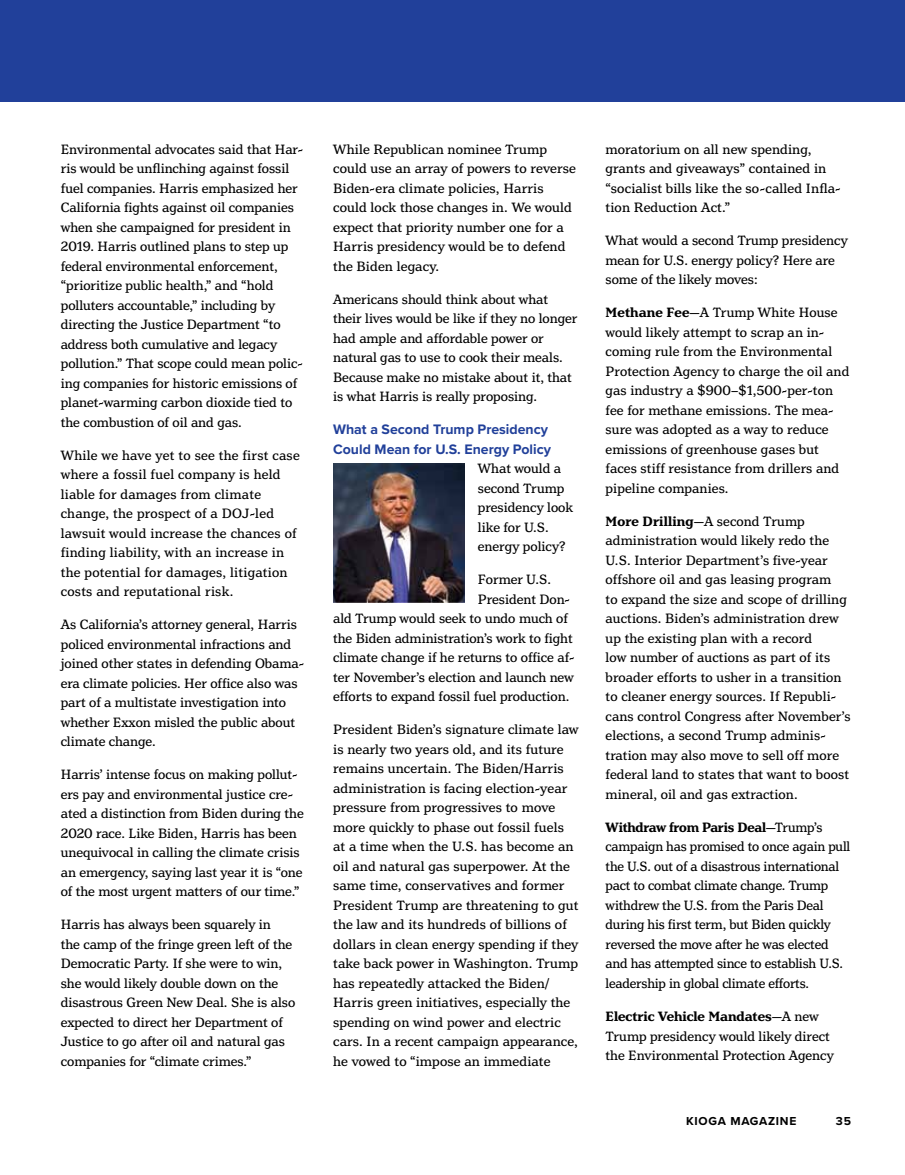
<style>
.page{position:relative;width:905px;height:1175px;background:#fff}
.page>*{position:absolute;margin:0;border:0;box-sizing:border-box;transform-origin:0 0}
.t1{font:14.25px/19.5px "Henriette";color:#000}
.t2{font:14.25px/19.5px "Henriette";letter-spacing:.02em;color:#000}
.t3{font:700 14.25px/19.5px "Proxima Nova";color:#21409a}
.t4{font:700 12px "Proxima Nova";letter-spacing:.06em;color:#000}
.s1{font-weight:700}
</style>
<div class="page">
<div style="left:0;top:0;width:904px;height:101px;background:#21409a"></div>
<img style="left:333px;top:464px;width:131px;height:139px">
<p class="t1" style="left:61px;top:139px;width:244px">Environmental advocates said that Har&shy;ris would be unflinching against fossil fuel companies. Harris emphasized her California fights against oil companies when she campaigned for president in 2019. Harris outlined plans to step up federal environmental enforcement, “prioritize public health,” and “hold polluters accountable,” including by directing the Justice Department “to address both cumulative and legacy pollution.” That scope could mean polic&shy;ing companies for historic emissions of planet-warming carbon dioxide tied to the combustion of oil and gas.</p>
<p class="t2" style="left:61px;top:445px;width:240px">While we have yet to see the first case where a fossil fuel company is held liable for damages from climate change, the prospect of a DOJ-led lawsuit would increase the chances of finding liability, with an increase in the potential for damages, litigation costs and reputational risk.</p>
<p class="t1" style="left:61px;top:615px;width:245px">As California’s attorney general, Harris policed environmental infractions and joined other states in defending Obama&shy;era climate policies. Her office also was part of a multistate investigation into whether Exxon misled the public about climate change.</p>
<p class="t1" style="left:61px;top:765px;width:244px">Harris’ intense focus on making pollut&shy;ers pay and environmental justice cre&shy;ated a distinction from Biden during the 2020 race. Like Biden, Harris has been unequivocal in calling the climate crisis an emergency, saying last year it is “one of the most urgent matters of our time.”</p>
<p class="t1" style="left:61px;top:915px;width:236px">Harris has always been squarely in<br>the camp of the fringe green left of the Democratic Party. If she were to win, she would likely double down on the disastrous Green New Deal. She is also expected to direct her Department of Justice to go after oil and natural gas companies for “climate crimes.”</p>
<p class="t1" style="left:333px;top:139px;width:244px">While Republican nominee Trump could use an array of powers to reverse Biden-era climate policies, Harris could lock those changes in. We would expect that priority number one for a Harris presidency would be to defend the Biden legacy.</p>
<p class="t1" style="left:333px;top:289px;width:246px">Americans should think about what their lives would be like if they no longer had ample and affordable power or natural gas to use to cook their meals.<br>Because make no mistake about it, that is what Harris is really proposing.</p>
<p class="t3" style="left:333px;top:419px;width:219px">What a Second Trump Presidency<br>Could Mean for U.S. Energy Policy</p>
<p class="t1" style="left:478px;top:459px;width:97px">What would a second Trump presidency look like for U.S. energy policy?</p>
<p class="t1" style="left:478px;top:570px;width:74px">Former U.S.</p>
<p class="t1" style="left:478px;top:589px;width:93px">President Don-</p>
<p class="t1" style="left:333px;top:609px;width:236px">ald Trump would seek to undo much of</p>
<p class="t1" style="left:333px;top:628px;width:241px">the Biden administration’s work to fight</p>
<p class="t1" style="left:333px;top:648px;width:243px">climate change if he returns to office af-</p>
<p class="t1" style="left:333px;top:667px;width:242px">ter November’s election and launch new</p>
<p class="t1" style="left:333px;top:687px;width:238px">efforts to expand fossil fuel production.</p>
<p class="t1" style="left:333px;top:720px;width:247px">President Biden’s signature climate law is nearly two years old, and its future remains uncertain. The Biden/Harris administration is facing election-year pressure from progressives to move more quickly to phase out fossil fuels at a time when the U.S. has become an oil and natural gas superpower. At the same time, conservatives and former President Trump are threatening to gut the law and its hundreds of billions of dollars in clean energy spending if they take back power in Washington. Trump has repeatedly attacked the Biden/ Harris green initiatives, especially the spending on wind power and electric cars. In a recent campaign appearance, he vowed to “impose an immediate</p>
<p class="t1" style="left:605px;top:139px;width:236px">moratorium on all new spending, grants and giveaways” contained in “socialist bills like the so-called Infla&shy;tion Reduction Act.”</p>
<p class="t1" style="left:605px;top:231px;width:244px">What would a second Trump presidency mean for U.S. energy policy? Here are some of the likely moves:</p>
<p class="t1" style="left:605px;top:303px;width:245px"><span class="s1">Methane Fee</span>—A Trump White House would likely attempt to scrap an in&shy;coming rule from the Environmental Protection Agency to charge the oil and gas industry a $900–$1,500-per-ton fee for methane emissions. The mea&shy;sure was adopted as a way to reduce emissions of greenhouse gases but faces stiff resistance from drillers and pipeline companies.</p>
<p class="t1" style="left:605px;top:511px;width:246px"><span class="s1">More Drilling</span>—A second Trump administration would likely redo the U.S. Interior Department’s five-year offshore oil and gas leasing program<br>to expand the size and scope of drilling auctions. Biden’s administration drew up the existing plan with a record<br>low number of auctions as part of its broader efforts to usher in a transition to cleaner energy sources. If Republi&shy;cans control Congress after November’s elections, a second Trump adminis&shy;tration may also move to sell off more federal land to states that want to boost mineral, oil and gas extraction.</p>
<p class="t1" style="left:605px;top:817px;width:246px"><span class="s1">Withdraw from Paris Deal</span>—Trump’s campaign has promised to once again pull the U.S. out of a disastrous international pact to combat climate change. Trump withdrew the U.S. from the Paris Deal during his first term, but Biden quickly reversed the move after he was elected and has attempted since to establish U.S. leadership in global climate efforts.</p>
<p class="t1" style="left:605px;top:1006px;width:230px"><span class="s1">Electric Vehicle Mandates</span>—A new<br>Trump presidency would likely direct the Environmental Protection Agency</p>
<p class="t4" style="left:686px;top:1112px;width:112px">KIOGA MAGAZINE</p>
<p class="t4" style="left:835px;top:1112px;width:17px">35</p>
</div>
